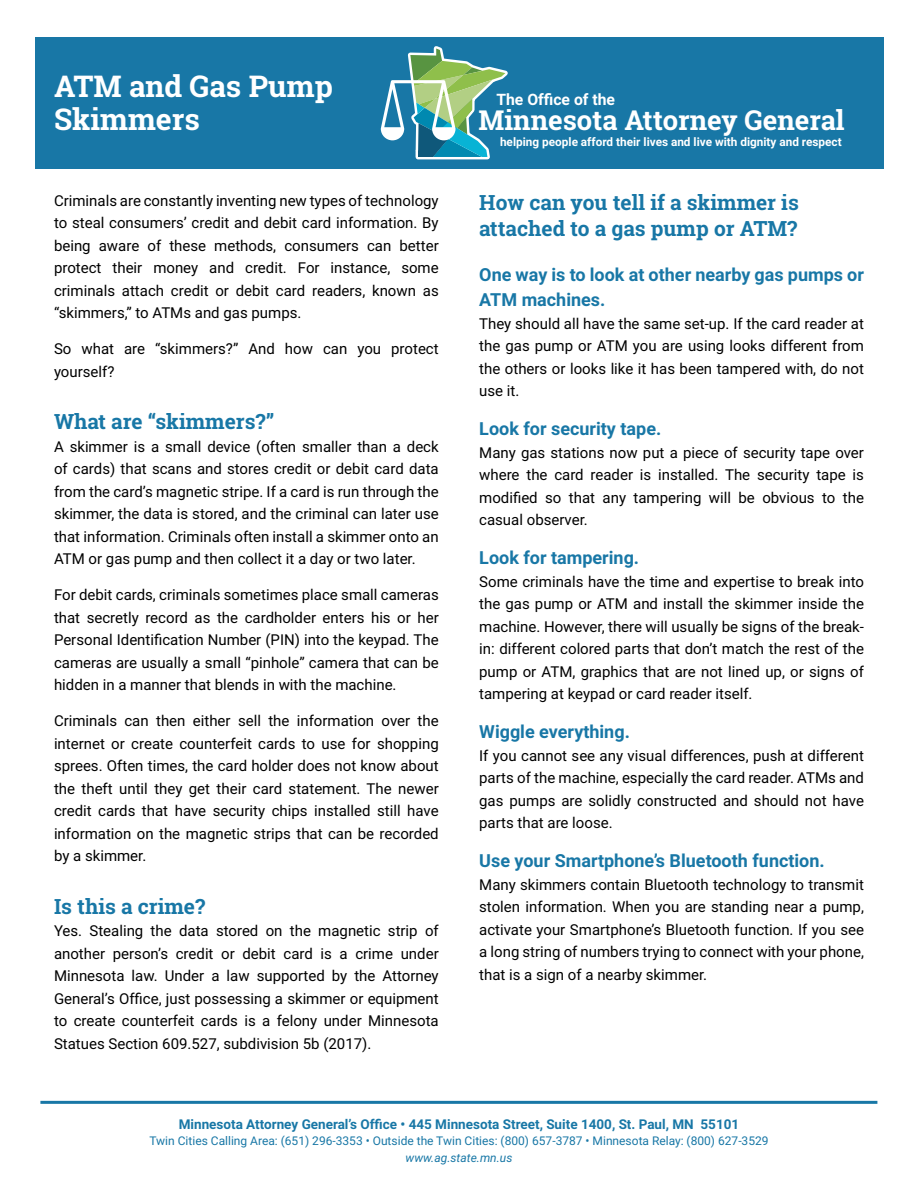
<style>
.page{position:relative;width:918px;height:1188px;background:#fff}
.page>*{position:absolute;margin:0;border:0;box-sizing:border-box;transform-origin:0 0}
.h1{font:700 30px/33px "Roboto Slab";color:#fff}
.Image{font:700 27.6px "Roboto Slab";color:#fff}
.h2{font:700 21px/25.5px "Roboto Slab";color:#1877a6}
.h3{font:700 18px/25.5px "Roboto";color:#1877a6}
.Image-2{font:700 15.75px "Roboto";color:#fff}
.p_1{font:15px/22.5px "Roboto";color:#000;text-align:justify}
.p{font:15px/22.5px "Roboto";color:#000;text-align:justify}
.t1{font:700 13.5px "Roboto";color:#1877a6}
.t2{font:12px/16.5px "Roboto";color:#1877a6;text-align:center}
.Image-3{font:700 11.85px "Roboto";color:#fff}
.s1{font-style:italic}
</style>
<div class="page">
<hr style="left:40px;top:1101px;width:837px;height:3px;background:#1877a6">
<div style="left:35px;top:37px;width:848px;height:131px;background:#1877a6"></div>
<svg style="left:381px;top:46px;width:127px;height:114px"></svg>
<h1 class="h1" style="left:54px;top:69px;width:280px">ATM and Gas Pump<br>Skimmers</h1>
<p class="p" style="left:54px;top:188px;width:386px">Criminals are constantly inventing new types of technology to steal consumers’ credit and debit card information. By being aware of these methods, consumers can better protect their money and credit. For instance, some criminals attach credit or debit card readers, known as “skimmers,” to ATMs and gas pumps.</p>
<p class="p" style="left:54px;top:337px;width:386px">So what are “skimmers?” And how can you protect yourself?</p>
<h2 class="h2" style="left:54px;top:408px;width:222px">What are “skimmers?”</h2>
<p class="p_1" style="left:54px;top:434px;width:386px">A skimmer is a small device (often smaller than a deck of cards) that scans and stores credit or debit card data from the card’s magnetic stripe. If a card is run through the skimmer, the data is stored, and the criminal can later use that information. Criminals often install a skimmer onto an ATM or gas pump and then collect it a day or two later.</p>
<p class="p" style="left:54px;top:583px;width:386px">For debit cards, criminals sometimes place small cameras that secretly record as the cardholder enters his or her Personal Identification Number (PIN) into the keypad. The cameras are usually a small “pinhole” camera that can be hidden in a manner that blends in with the machine.</p>
<p class="p" style="left:54px;top:709px;width:386px">Criminals can then either sell the information over the internet or create counterfeit cards to use for shopping sprees. Often times, the card holder does not know about the theft until they get their card statement. The newer credit cards that have security chips installed still have information on the magnetic strips that can be recorded by a skimmer.</p>
<h2 class="h2" style="left:54px;top:893px;width:153px">Is this a crime?</h2>
<p class="p_1" style="left:54px;top:919px;width:386px">Yes. Stealing the data stored on the magnetic strip of another person’s credit or debit card is a crime under Minnesota law. Under a law supported by the Attorney General’s Office, just possessing a skimmer or equipment to create counterfeit cards is a felony under Minnesota Statues Section 609.527, subdivision 5b (2017).</p>
<p class="Image-2" style="left:496px;top:88px;width:120px">The Office of the</p>
<p class="Image" style="left:478px;top:101px;width:368px">Minnesota Attorney General</p>
<p class="Image-3" style="left:500px;top:133px;width:343px">helping people afford their lives and live with dignity and respect</p>
<h2 class="h2" style="left:479px;top:190px;width:321px">How can you tell if a skimmer is attached to a gas pump or ATM?</h2>
<h3 class="h3" style="left:479px;top:261px;width:386px">One way is to look at other nearby gas pumps or<br>ATM machines.</h3>
<p class="p_1" style="left:479px;top:312px;width:386px">They should all have the same set-up. If the card reader at the gas pump or ATM you are using looks different from the others or looks like it has been tampered with, do not use it.</p>
<h3 class="h3" style="left:479px;top:415px;width:184px">Look for security tape.</h3>
<p class="p_1" style="left:479px;top:441px;width:386px">Many gas stations now put a piece of security tape over where the card reader is installed. The security tape is modified so that any tampering will be obvious to the casual observer.</p>
<h3 class="h3" style="left:479px;top:544px;width:161px">Look for tampering.</h3>
<p class="p_1" style="left:479px;top:570px;width:386px">Some criminals have the time and expertise to break into the gas pump or ATM and install the skimmer inside the machine. However, there will usually be signs of the break&shy;in: different colored parts that don’t match the rest of the pump or ATM, graphics that are not lined up, or signs of tampering at keypad or card reader itself.</p>
<h3 class="h3" style="left:479px;top:718px;width:152px">Wiggle everything.</h3>
<p class="p_1" style="left:479px;top:744px;width:386px">If you cannot see any visual differences, push at different parts of the machine, especially the card reader. ATMs and gas pumps are solidly constructed and should not have parts that are loose.</p>
<h3 class="h3" style="left:479px;top:847px;width:347px">Use your Smartphone’s Bluetooth function.</h3>
<p class="p_1" style="left:479px;top:873px;width:386px">Many skimmers contain Bluetooth technology to transmit stolen information. When you are standing near a pump, activate your Smartphone’s Bluetooth function. If you see a long string of numbers trying to connect with your phone, that is a sign of a nearby skimmer.</p>
<p class="t1" style="left:179px;top:1114px;width:562px">Minnesota Attorney General’s Office • 445 Minnesota Street, Suite 1400, St. Paul, MN 55101</p>
<p class="t2" style="left:149px;top:1132px;width:621px">Twin Cities Calling Area: (651) 296-3353 • Outside the Twin Cities: (800) 657-3787 • Minnesota Relay: (800) 627-3529 <span class="s1">www.ag.state.mn.us</span></p>
</div>
